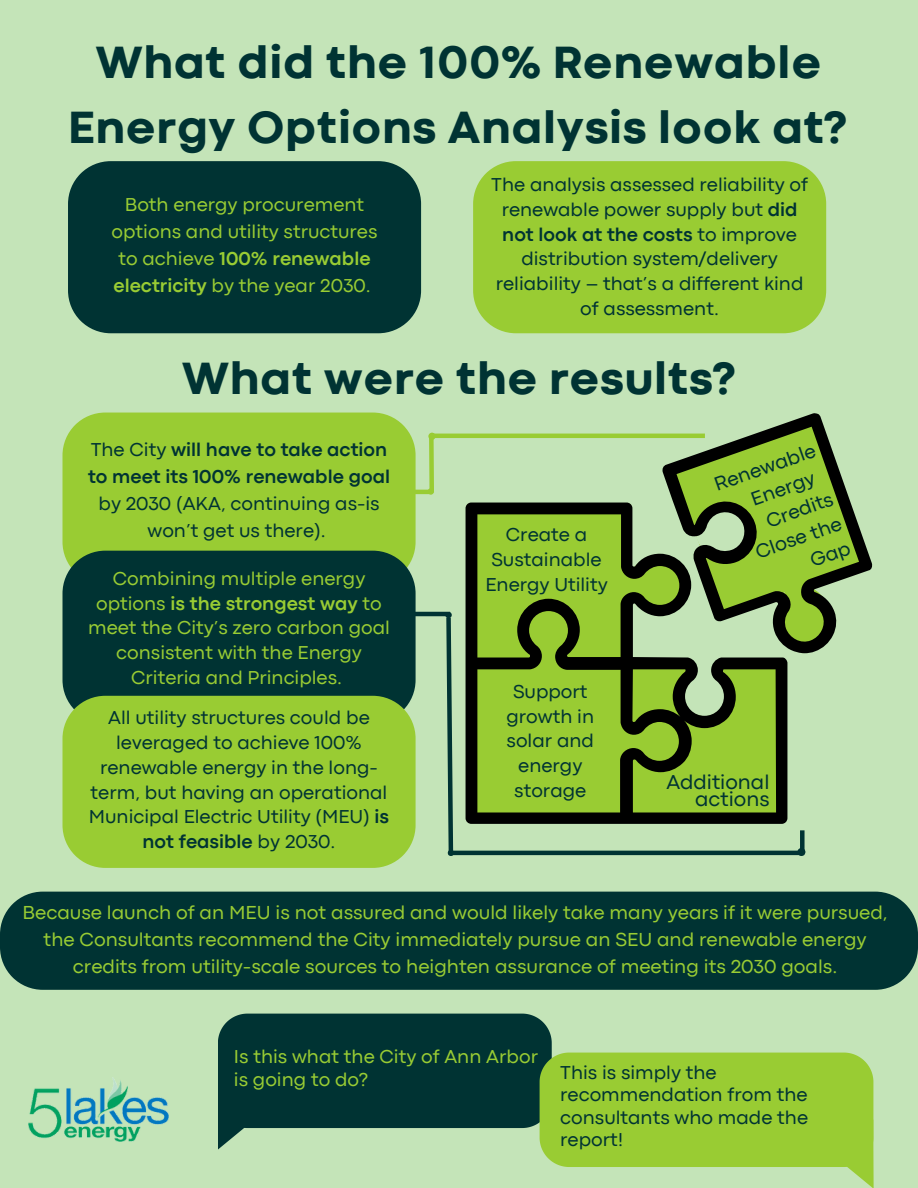
<style>
.page{position:relative;width:918px;height:1188px;background:#c4e4b8}
.page>*{position:absolute;margin:0;border:0;box-sizing:border-box;transform-origin:0 0}
.t1{font:800 46.65px/64.9px "Codec Cold";color:#033;text-align:center}
.t2{font:21px/16.8px "Codec Pro";color:#033;text-align:right}
.t3{font:20.25px "Codec Pro";color:#033}
.t4{font:19.65px/27px "Codec Pro";color:#9c3;text-align:center}
.t5{font:19.5px/24.8px "Codec Pro";color:#033;text-align:center}
.t6{font:19.5px/24.8px "Codec Pro";color:#9c3;text-align:center}
.s1{font-weight:700}
</style>
<div class="page">
<div style="left:68px;top:161px;width:353px;height:172px;background:#033"></div>
<div style="left:63px;top:413px;width:353px;height:138px;background:#9c3"></div>
<div style="left:63px;top:551px;width:353px;height:145px;background:#033"></div>
<div style="left:63px;top:696px;width:353px;height:172px;background:#9c3"></div>
<div style="left:473px;top:161px;width:353px;height:172px;background:#9c3"></div>
<hr style="left:389px;top:490px;width:43px;height:4px;background:#9c3">
<hr style="left:407px;top:612px;width:43px;height:4px;background:#033">
<div style="left:429px;top:436px;width:5px;height:56px;background:#9c3"></div>
<hr style="left:432px;top:434px;width:273px;height:4px;background:#9c3">
<div style="left:800px;top:830px;width:5px;height:21px;background:#033"></div>
<hr style="left:451px;top:851px;width:353px;height:4px;background:#033">
<div style="left:428px;top:488px;width:6px;height:7px;background:#9c3;border-radius:50%"></div>
<svg style="left:444px;top:616px;width:11px;height:240px"></svg>
<div style="left:797px;top:848px;width:8px;height:8px;background:#033;border-radius:50%"></div>
<div style="left:428px;top:433px;width:8px;height:7px;background:#9c3;border-radius:50%"></div>
<div style="left:445px;top:612px;width:7px;height:6px;background:#033;border-radius:50%"></div>
<svg style="left:662px;top:413px;width:211px;height:240px"></svg>
<svg style="left:466px;top:503px;width:321px;height:321px;fill:#9c3"></svg>
<svg style="left:218px;top:1014px;width:656px;height:174px"></svg>
<div style="left:664px;top:765px;width:107px;height:43px;background:#9c3"></div>
<div style="left:0;top:892px;width:918px;height:98px;background:#033"></div>
<img style="left:29px;top:1078px;width:139px;height:64px">
<svg style="left:674px;top:425px;width:187px;height:222px"></svg>
<p class="t1" style="left:68px;top:33px;width:780px">What did the 100% Renewable<br>Energy Options Analysis look at?</p>
<p class="t6" style="left:112px;top:193px;width:267px;line-height:27px">Both energy procurement options and utility structures to achieve <span class="s1">100% renewable electricity</span> by the year 2030.</p>
<p class="t5" style="left:491px;top:174px;width:318px">The analysis assessed reliability of renewable power supply but <span class="s1">did not look at the costs</span> to improve distribution system/delivery reliability – that’s a different kind of assessment.</p>
<p class="t1" style="left:182px;top:350px;width:555px">What were the results?</p>
<p class="t5" style="left:88px;top:437px;width:303px;line-height:27px">The City <span class="s1">will have to take action to meet its 100% renewable goal </span>by 2030 (AKA, continuing as-is won’t get us there).</p>
<p class="t6" style="left:88px;top:567px;width:303px">Combining multiple energy options <span class="s1">is the strongest way</span> to meet the City’s zero carbon goal consistent with the Energy<br>Criteria and Principles.</p>
<p class="t5" style="left:89px;top:707px;width:302px">All utility structures could be leveraged to achieve 100% renewable energy in the long&shy;term, but having an operational<br>Municipal Electric Utility (MEU) <span class="s1">is not feasible</span> by 2030.</p>
<p class="t5" style="left:485px;top:524px;width:124px">Create a<br>Sustainable<br>Energy Utility</p>
<p class="t5" style="left:506px;top:680px;width:89px">Support growth in solar and energy storage</p>
<p class="t3" style="left:713px;top:479px;width:108px;rotate:-20deg">Renewable</p>
<p class="t3" style="left:749px;top:493px;width:68px;rotate:-20deg">Energy</p>
<p class="t3" style="left:765px;top:515px;width:71px;rotate:-20deg">Credits</p>
<p class="t3" style="left:754px;top:546px;width:92px;rotate:-20deg">Close the</p>
<p class="t2" style="left:666px;top:775px;width:105px">Additional actions</p>
<p class="t4" style="left:23px;top:900px;width:866px">Because launch of an MEU is not assured and would likely take many years if it were pursued, the Consultants recommend the City immediately pursue an SEU and renewable energy credits from utility-scale sources to heighten assurance of meeting its 2030 goals.</p>
<p class="t6" style="left:234px;top:1047px;width:306px;line-height:22.5px;text-align:left">Is this what the City of Ann Arbor is going to do?</p>
<p class="t5" style="left:560px;top:1063px;width:249px;line-height:22.5px;text-align:left">This is simply the recommendation from the consultants who made the report!</p>
</div>
